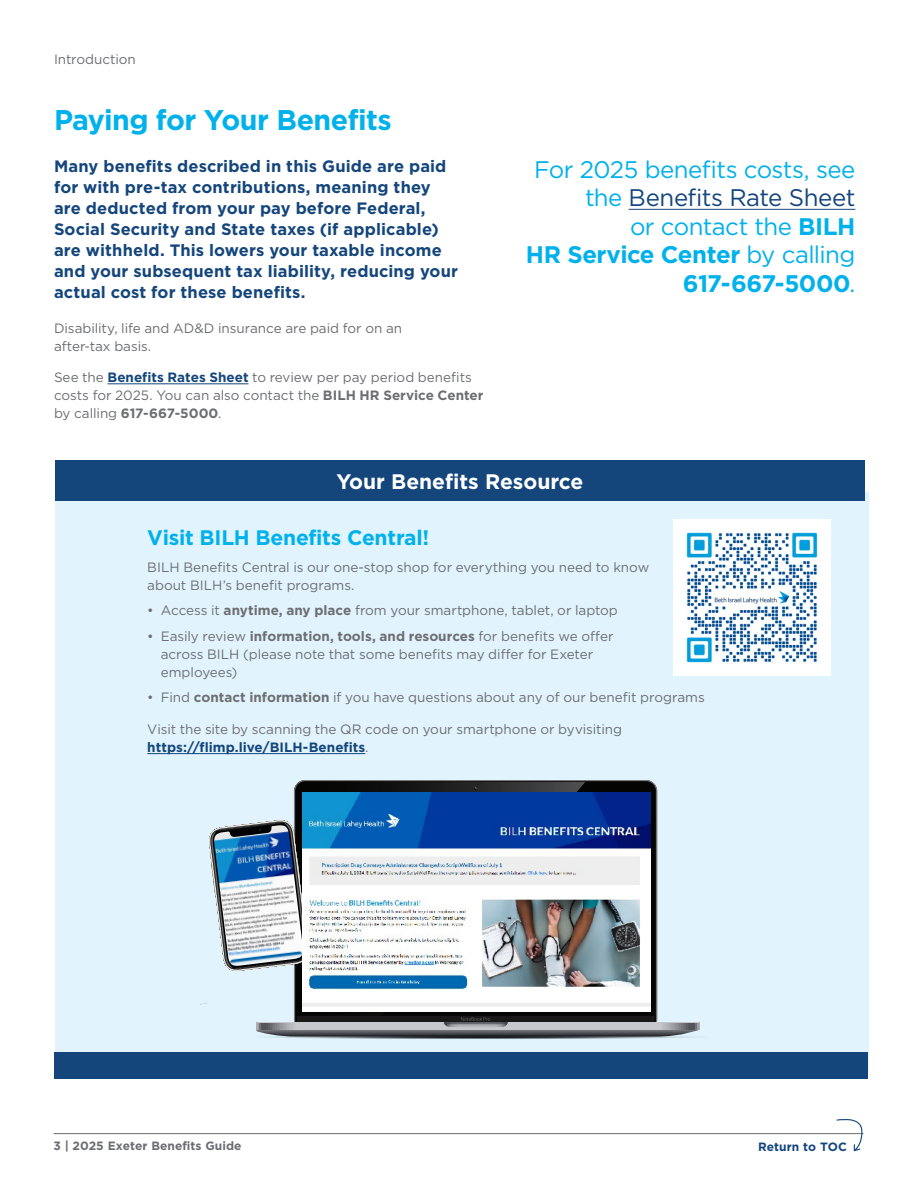
<style>
.page{position:relative;width:918px;height:1188px;background:#fff}
.page>*{position:absolute;margin:0;border:0;box-sizing:border-box;transform-origin:0 0}
.t1{font:700 28.5px "Gotham";letter-spacing:-.02em;color:#00b1eb}
.t2{font:24px/28.5px "Gotham";letter-spacing:-.02em;color:#00b1eb;text-align:right}
.t3{font:700 21px "Gotham";letter-spacing:-.015em;color:#00b1eb}
.t4{font:700 21px "Gotham";color:#fff}
.t5{font:700 16.5px/21px "Gotham";letter-spacing:.005em;color:#14467c}
.t6{font:13.5px/18px "Gotham";letter-spacing:-.005em;color:#6d6e71}
.t7{font:700 12px "Gotham";color:#6a6d72}
.t8{font:700 12px "Gotham";color:#14467c}
.s1{font-weight:700;color:#14467c}
.s2{font-weight:700}
.s3{color:#14467c}
.s4{color:#6d6e71}
</style>
<div class="page">
<div style="left:55px;top:492px;width:814px;height:580px;background:#e1f4fd"></div>
<hr style="left:108px;top:384px;width:140px;height:1px;background:#14467c">
<hr style="left:629px;top:209px;width:226px;height:1px;background:#14467c">
<hr style="left:54px;top:1133px;width:810px;height:1px;background:#6d6e71">
<hr style="left:147px;top:753px;width:218px;height:1px;background:#14467c">
<img style="left:674px;top:519px;width:156px;height:157px">
<div style="left:55px;top:461px;width:810px;height:40px;background:#14467c"></div>
<div style="left:296px;top:782px;width:359px;height:247px;background:#040403;border-radius:9px"></div>
<svg style="left:296px;top:782px;width:289px;height:234px"></svg>
<svg style="left:474px;top:787px;width:4px;height:4px"></svg>
<svg style="left:256px;top:1016px;width:444px;height:23px;background:#75787d"></svg>
<svg style="left:200px;top:815px;width:102px;height:191px"></svg>
<img style="left:214px;top:825px;width:88px;height:141px">
<div style="left:54px;top:1052px;width:814px;height:27px;background:#14467c"></div>
<img style="left:302px;top:792px;width:348px;height:220px">
<svg style="left:837px;top:1119px;width:25px;height:32px"></svg>
<p class="t6" style="left:54px;top:50px;width:83px">Introduction</p>
<h1 class="t1" style="left:54px;top:104px;width:339px">Paying for Your Benefits</h1>
<p class="t5" style="left:54px;top:156px;width:406px">Many benefits described in this Guide are paid for with pre-tax contributions, meaning they are deducted from your pay before Federal, Social Security and State taxes (if applicable) are withheld. This lowers your taxable income and your subsequent tax liability, reducing your actual cost for these benefits.</p>
<p class="t6" style="left:54px;top:318px;width:350px">Disability, life and AD&amp;D insurance are paid for on an after-tax basis.</p>
<p class="t6" style="left:54px;top:368px;width:431px">See the <span class="s1">Benefits Rates Sheet</span> to review per pay period benefits costs for 2025. You can also contact the <span class="s2">BILH HR Service Center </span>by calling <span class="s2">617-667-5000</span>.</p>
<h2 class="t2" style="left:526px;top:154px;width:331px">For 2025 benefits costs, see the <span class="s3">Benefits Rate Sheet<br></span>or contact the <span class="s2">BILH<br>HR Service Center</span> by calling<br><span class="s2">617-667-5000</span>.</h2>
<h3 class="t4" style="left:336px;top:470px;width:249px">Your Benefits Resource</h3>
<h3 class="t3" style="left:147px;top:525px;width:283px">Visit BILH Benefits Central!</h3>
<p class="t6" style="left:147px;top:558px;width:504px">BILH Benefits Central is our one-stop shop for everything you need to know about BILH’s benefit programs.</p>
<p class="t6" style="left:147px;top:601px;width:472px">• Access it <span class="s2">anytime, any place</span> from your smartphone, tablet, or laptop</p>
<p class="t6" style="left:161px;top:627px;width:454px;text-indent:-14px">• Easily review <span class="s2">information, tools, and resources</span> for benefits we offer across BILH (please note that some benefits may differ for Exeter employees)</p>
<p class="t6" style="left:147px;top:688px;width:559px">• Find <span class="s2">contact information</span> if you have questions about any of our benefit programs</p>
<p class="t6" style="left:147px;top:720px;width:476px">Visit the site by scanning the QR code on your smartphone or byvisiting <span class="s1">https://flimp.live/BILH-Benefits</span>.</p>
<p class="t7" style="left:54px;top:1138px;width:189px">3 <span class="s4">|</span> 2025 Exeter Benefits Guide</p>
<p class="t8" style="left:758px;top:1140px;width:90px">Return to TOC</p>
</div>
